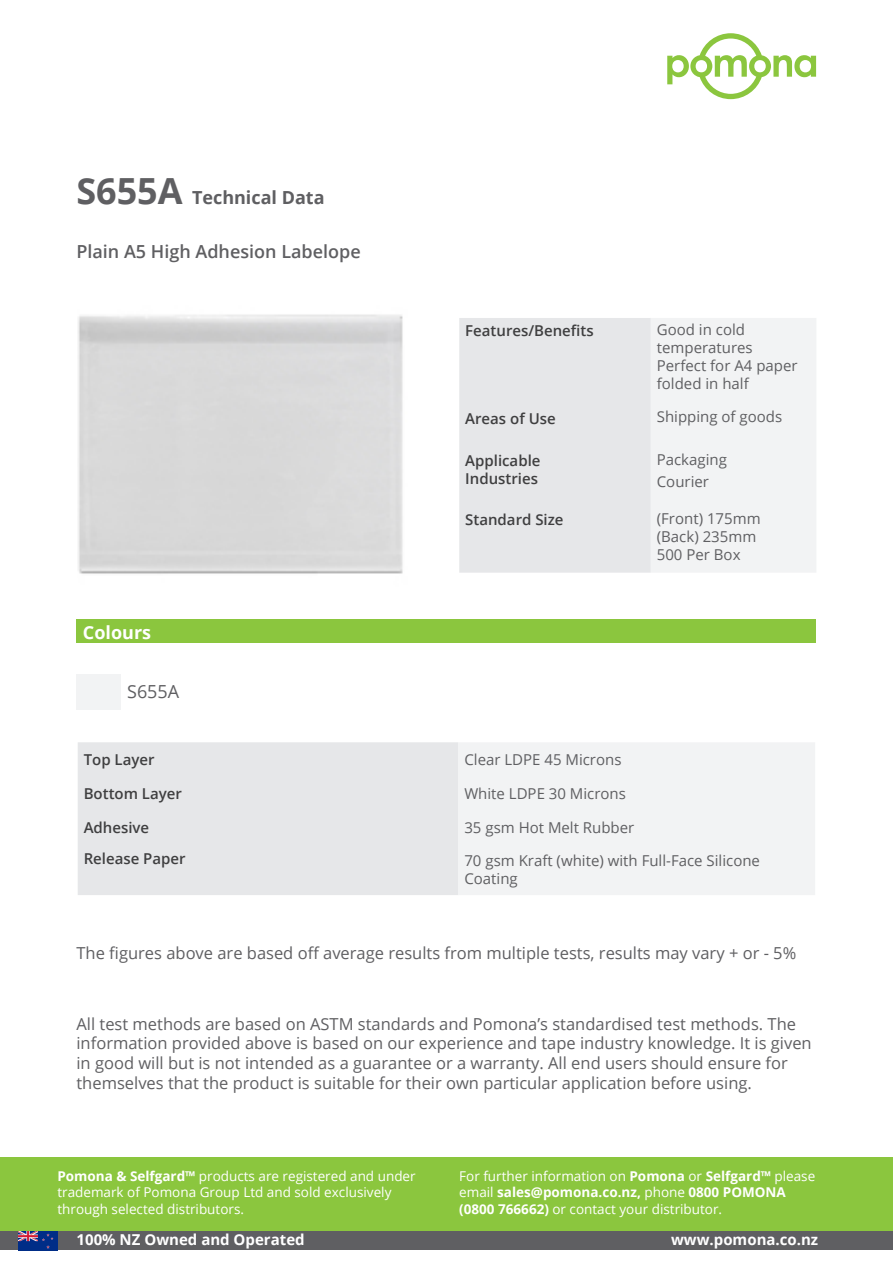
<style>
.page{position:relative;width:893px;height:1263px;background:#fff}
.page>*{position:absolute;margin:0;border:0;box-sizing:border-box;transform-origin:0 0}
.t1{font:600 18px "Open Sans";color:#5f5f62}
.t2{font:700 18px "Open Sans";color:#5f5f62}
.t3{font:700 18px "Open Sans";color:#fff}
.t4{font:18px "Open Sans";color:#5f5f62}
.t5{font:16.5px/19.8px "Open Sans";color:#5f5f62}
.t6{font:15px/18px "Open Sans";color:#5f5f62}
.t7{font:600 15px "Open Sans";color:#3f3f40}
.t8{font:700 15px "Open Sans";color:#fff}
.t9{font:13.5px/16.2px "Open Sans";color:#fff}
.t10{font:700 13.5px/16.2px "Open Sans";color:#fff}
.s1{font-size:36px}
.s2{font-weight:700}
.s3{font-weight:400}
</style>
<div class="page">
<div style="left:0;top:1158px;width:893px;height:74px;background:#8bc63e"></div>
<div style="left:459px;top:318px;width:192px;height:255px;background:#e6e7e9"></div>
<div style="left:651px;top:318px;width:165px;height:254px;background:#f2f3f4"></div>
<img style="left:78px;top:314px;width:325px;height:260px">
<div style="left:77px;top:619px;width:739px;height:23px;background:#8bc63e"></div>
<div style="left:77px;top:674px;width:44px;height:36px;background:#f2f3f4"></div>
<div style="left:0;top:1232px;width:893px;height:18px;background:#5f5f62"></div>
<img style="left:18px;top:1232px;width:39px;height:18px">
<div style="left:78px;top:742px;width:380px;height:153px;background:#e6e7e9"></div>
<div style="left:458px;top:743px;width:357px;height:152px;background:#f2f3f4"></div>
<svg style="left:667px;top:33px;width:149px;height:66px"></svg>
<p class="t2" style="left:76px;top:185px;width:250px"><span class="s1">S655A</span> Technical Data</p>
<p class="t1" style="left:76px;top:239px;width:286px">Plain A5 High Adhesion Labelope</p>
<p class="t3" style="left:83px;top:619px;width:70px">Colours</p>
<p class="t4" style="left:127px;top:679px;width:54px">S655A</p>
<p class="t7" style="left:465px;top:320px;width:130px">Features/Benefits</p>
<p class="t6" style="left:657px;top:321px;width:90px">Good in cold</p>
<p class="t6" style="left:657px;top:339px;width:97px">temperatures</p>
<p class="t6" style="left:657px;top:357px;width:142px">Perfect for A4 paper folded in half</p>
<p class="t7" style="left:465px;top:408px;width:92px">Areas of Use</p>
<p class="t6" style="left:657px;top:407px;width:127px">Shipping of goods</p>
<p class="t7" style="left:465px;top:450px;width:77px">Applicable</p>
<p class="t7" style="left:465px;top:468px;width:74px">Industries</p>
<p class="t6" style="left:657px;top:450px;width:72px">Packaging</p>
<p class="t6" style="left:657px;top:472px;width:54px">Courier</p>
<p class="t7" style="left:465px;top:509px;width:100px">Standard Size</p>
<p class="t6" style="left:657px;top:509px;width:105px">(Front) 175mm</p>
<p class="t6" style="left:657px;top:527px;width:101px">(Back) 235mm</p>
<p class="t6" style="left:657px;top:545px;width:85px">500 Per Box</p>
<p class="t7" style="left:84px;top:749px;width:72px">Top Layer</p>
<p class="t6" style="left:464px;top:750px;width:159px">Clear LDPE 45 Microns</p>
<p class="t7" style="left:84px;top:783px;width:100px">Bottom Layer</p>
<p class="t6" style="left:464px;top:784px;width:163px">White LDPE 30 Microns</p>
<p class="t7" style="left:84px;top:817px;width:67px">Adhesive</p>
<p class="t6" style="left:464px;top:818px;width:171px">35 gsm Hot Melt Rubber</p>
<p class="t7" style="left:84px;top:848px;width:103px">Release Paper</p>
<p class="t6" style="left:464px;top:852px;width:297px">70 gsm Kraft (white) with Full-Face Silicone</p>
<p class="t6" style="left:464px;top:870px;width:55px">Coating</p>
<p class="t5" style="left:76px;top:943px;width:721px">The figures above are based off average results from multiple tests, results may vary + or - 5%</p>
<p class="t5" style="left:76px;top:1013px;width:737px">All test methods are based on ASTM standards and Pomona’s standardised test methods. The information provided above is based on our experience and tape industry knowledge. It is given in good will but is not intended as a guarantee or a warranty. All end users should ensure for themselves that the product is suitable for their own particular application before using.</p>
<p class="t9" style="left:57px;top:1168px;width:360px"><span class="s2">Pomona &amp; Selfgard™</span> products are registered and under trademark of Pomona Group Ltd and sold exclusively through selected distributors.</p>
<p class="t10" style="left:459px;top:1168px;width:358px"><span class="s3">For further information on</span> Pomona <span class="s3">or</span> Selfgard™ <span class="s3">please email</span> sales@pomona.co.nz, <span class="s3">phone</span> 0800 POMONA</p>
<p class="t9" style="left:459px;top:1200px;width:264px"><span class="s2">(0800 766662)</span> or contact your distributor.</p>
<p class="t8" style="left:77px;top:1229px;width:230px">100% NZ Owned and Operated</p>
<p class="t8" style="left:671px;top:1229px;width:149px">www.pomona.co.nz</p>
</div>
